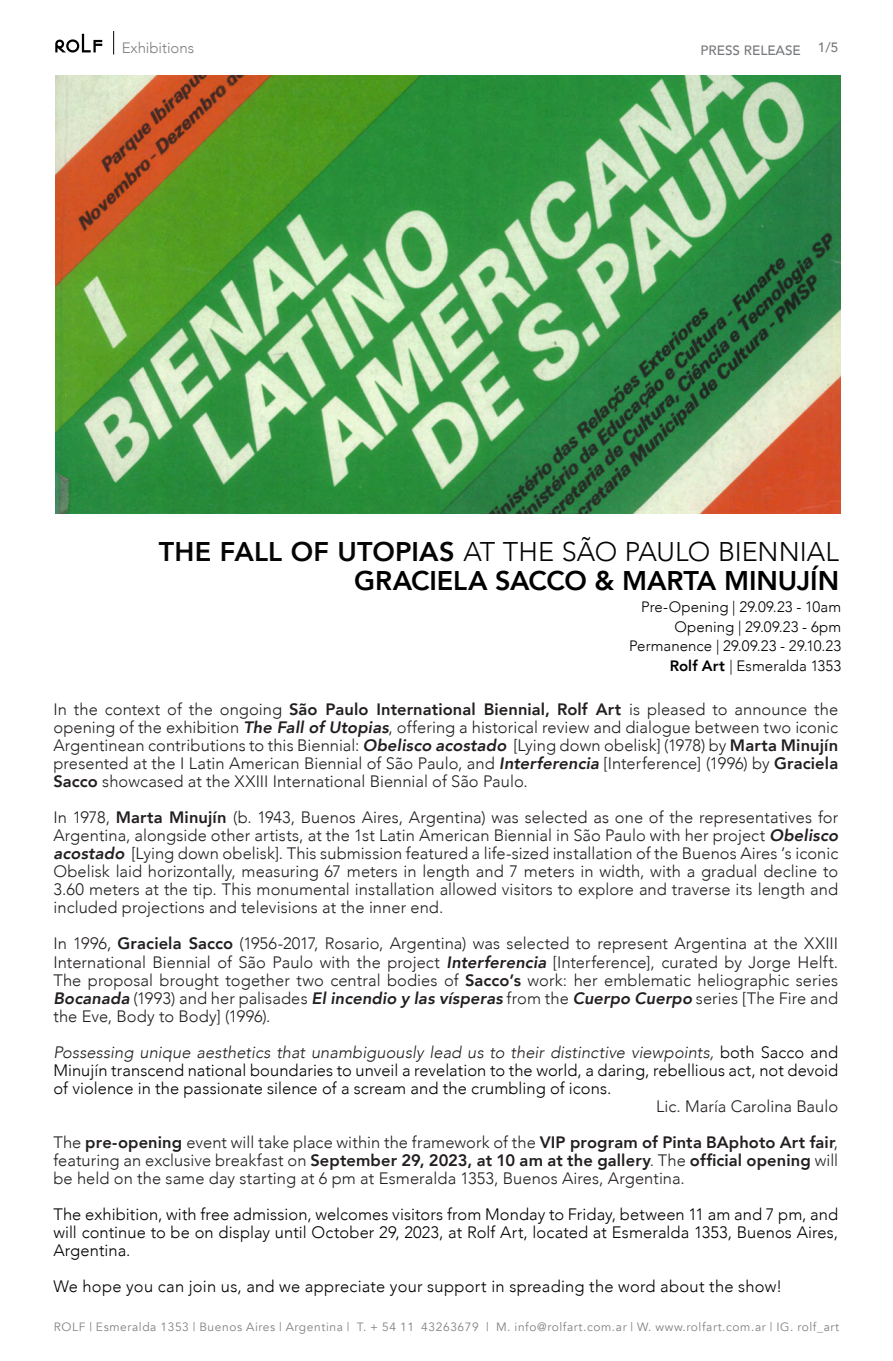
<style>
.page{position:relative;width:893px;height:1361px;background:#fff}
.page>*{position:absolute;margin:0;border:0;box-sizing:border-box;transform-origin:0 0}
.t1{font:300 27px "Avenir";color:#050505}
.t2{font:800 27px "Avenir";letter-spacing:-.005em;color:#000}
.t3{font:300 16.5px/18px "Avenir";letter-spacing:.005em;color:#231f20;text-align:justify}
.t4{font:300 16.5px/18px "Avenir";letter-spacing:.005em;color:#000001;text-align:justify}
.t5{font:300 15px "Avenir";letter-spacing:.005em;color:#000}
.t6{font:300 15px "Avenir";letter-spacing:-.005em;color:#7c7f81}
.t7{font:500 13.5px "Avenir";color:#76787b}
.t8{font:12px "Avenir";letter-spacing:.05em;color:#808285}
.s1{font-weight:800}
.s2{font-weight:800;font-style:italic}
.s3{font-style:italic;color:#231f20}
</style>
<div class="page">
<svg style="left:55px;top:34px;width:47px;height:19px"></svg>
<svg style="left:113px;top:31px;width:1px;height:24px"></svg>
<img style="left:55px;top:75px;width:785px;height:439px">
<p class="t6" style="left:122px;top:39px;width:74px">Exhibitions</p>
<p class="t7" style="left:701px;top:38px;width:102px">PRESS RELEASE</p>
<p class="t7" style="left:818px;top:36px;width:22px">1/5</p>
<p class="t1" style="left:159px;top:536px;width:682px"><span class="s1">THE FALL OF UTOPIAS</span> AT THE SÃO PAULO BIENNIAL</p>
<p class="t5" style="left:641px;top:598px;width:201px">Pre-Opening | 29.09.23 - 10am</p>
<p class="t5" style="left:674px;top:618px;width:168px">Opening | 29.09.23 - 6pm</p>
<p class="t5" style="left:629px;top:637px;width:214px">Permanence | 29.09.23 - 29.10.23</p>
<p class="t5" style="left:670px;top:657px;width:173px"><span class="s1">Rolf Art</span> | Esmeralda 1353</p>
<p class="t2" style="left:354px;top:560px;width:486px">GRACIELA SACCO &amp; MARTA MINUJÍN</p>
<p class="t3" style="left:53px;top:701px;width:786px">In the context of the ongoing <span class="s1">São Paulo International Biennial, Rolf Art</span> is pleased to announce the opening of the exhibition <span class="s2">The Fall of Utopias</span>, offering a historical review and dialogue between two iconic Argentinean contributions to this Biennial: <span class="s2">Obelisco acostado</span> [Lying down obelisk] (1978) by <span class="s1">Marta Minujín </span>presented at the I Latin American Biennial of São Paulo, and <span class="s2">Interferencia</span> [Interference] (1996) by <span class="s1">Graciela Sacco</span> showcased at the XXIII International Biennial of São Paulo.</p>
<p class="t3" style="left:53px;top:809px;width:786px">In 1978, <span class="s1">Marta Minujín</span> (b. 1943, Buenos Aires, Argentina) was selected as one of the representatives for Argentina, alongside other artists, at the 1st Latin American Biennial in São Paulo with her project <span class="s2">Obelisco acostado</span> [Lying down obelisk]. This submission featured a life-sized installation of the Buenos Aires ’s iconic Obelisk laid horizontally, measuring 67 meters in length and 7 meters in width, with a gradual decline to 3.60 meters at the tip. This monumental installation allowed visitors to explore and traverse its length and included projections and televisions at the inner end.</p>
<p class="t3" style="left:53px;top:935px;width:786px">In 1996, <span class="s1">Graciela Sacco</span> (1956-2017, Rosario, Argentina) was selected to represent Argentina at the XXIII International Biennial of São Paulo with the project <span class="s2">Interferencia</span> [Interference], curated by Jorge Helft.<br>The proposal brought together two central bodies of <span class="s1">Sacco’s</span> work: her emblematic heliographic series <span class="s2">Bocanada</span> (1993) and her palisades <span class="s2">El incendio y las vísperas</span> from the <span class="s2">Cuerpo Cuerpo</span> series [The Fire and the Eve, Body to Body] (1996).</p>
<p class="t4" style="left:53px;top:1043px;width:786px"><span class="s3">Possessing unique aesthetics that unambiguously lead us to their distinctive viewpoints,</span> both Sacco and Minujín transcend national boundaries to unveil a revelation to the world, a daring, rebellious act, not devoid of violence in the passionate silence of a scream and the crumbling of icons.</p>
<p class="t3" style="left:656px;top:1097px;width:183px">Lic. María Carolina Baulo</p>
<p class="t3" style="left:53px;top:1133px;width:786px">The <span class="s1">pre-opening</span> event will take place within the framework of the <span class="s1">VIP program of Pinta BAphoto Art fair</span>, featuring an exclusive breakfast on <span class="s1">September 29, 2023, at 10 am at the gallery</span>. The <span class="s1">official opening</span> will be held on the same day starting at 6 pm at Esmeralda 1353, Buenos Aires, Argentina.</p>
<p class="t4" style="left:53px;top:1205px;width:786px">The exhibition, with free admission, welcomes visitors from Monday to Friday, between 11 am and 7 pm, and will continue to be on display until October 29, 2023, at Rolf Art, located at Esmeralda 1353, Buenos Aires, Argentina.</p>
<p class="t4" style="left:53px;top:1277px;width:730px">We hope you can join us, and we appreciate your support in spreading the word about the show!</p>
<p class="t8" style="left:54px;top:1320px;width:787px">ROLF | Esmeralda 1353 | Buenos Aires | Argentina | T. + 54 11 43263679 | M. info@rolfart.com.ar | W. www.rolfart.com.ar | IG. rolf_art</p>
</div>
